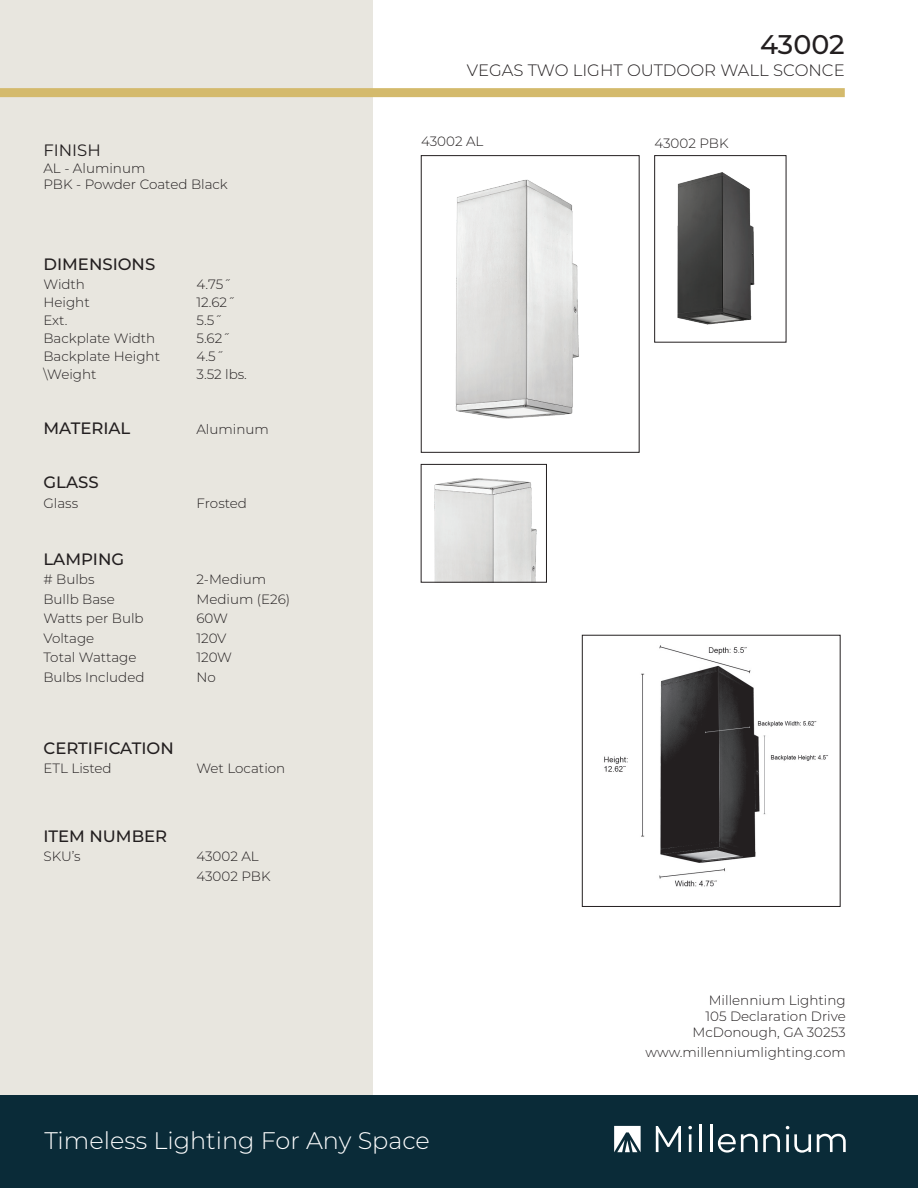
<style>
.page{position:relative;width:918px;height:1188px;background:#fff}
.page>*{position:absolute;margin:0;border:0;box-sizing:border-box;transform-origin:0 0}
.t1{font:500 27px "Montserrat";color:#231f20}
.t2{font:300 24px "Montserrat";color:#fff}
.t3{font:500 16.5px "Montserrat";color:#231f20}
.t4{font:300 16.5px "Montserrat";color:#231f20}
.t5{font:16.5px "Montserrat";color:#231f20}
.t6{font:300 13.5px "Montserrat";color:#231f20}
</style>
<div class="page">
<div style="left:0;top:0;width:373px;height:1188px;background:#e8e6df"></div>
<div style="left:0;top:1095px;width:918px;height:93px;background:#0a2b38"></div>
<div style="left:0;top:88px;width:845px;height:9px;background:#d4ba6c"></div>
<svg style="left:656px;top:1126px;width:25px;height:26px"></svg>
<svg style="left:688px;top:1126px;width:4px;height:26px"></svg>
<hr style="left:699px;top:1125px;width:3px;height:27px;background:#fff">
<hr style="left:710px;top:1125px;width:2px;height:27px;background:#fff">
<svg style="left:718px;top:1134px;width:62px;height:19px"></svg>
<svg style="left:786px;top:1126px;width:25px;height:27px"></svg>
<svg style="left:817px;top:1134px;width:29px;height:18px"></svg>
<svg style="left:614px;top:1126px;width:27px;height:26px"></svg>
<img style="left:455px;top:179px;width:124px;height:240px">
<div style="left:421px;top:155px;width:218px;height:298px;border:1px solid #231f20"></div>
<img style="left:677px;top:172px;width:78px;height:153px">
<div style="left:654px;top:155px;width:132px;height:187px;border:1px solid #231f20"></div>
<img style="left:604px;top:645px;width:225px;height:242px">
<div style="left:582px;top:635px;width:258px;height:272px;border:1px solid #231f20"></div>
<img style="left:434px;top:478px;width:103px;height:102px">
<div style="left:421px;top:464px;width:126px;height:118px;border:1px solid #231f20"></div>
<p class="t5" style="left:43px;top:139px;width:59px">FINISH</p>
<p class="t6" style="left:43px;top:159px;width:103px">AL - Aluminum</p>
<p class="t6" style="left:43px;top:175px;width:186px">PBK - Powder Coated Black</p>
<p class="t3" style="left:43px;top:253px;width:113px">DIMENSIONS</p>
<p class="t6" style="left:43px;top:275px;width:43px">Width</p>
<p class="t6" style="left:196px;top:275px;width:36px">4.75˝</p>
<p class="t6" style="left:43px;top:293px;width:48px">Height</p>
<p class="t6" style="left:196px;top:293px;width:40px">12.62˝</p>
<p class="t6" style="left:43px;top:311px;width:26px">Ext.</p>
<p class="t6" style="left:196px;top:311px;width:27px">5.5˝</p>
<p class="t6" style="left:43px;top:329px;width:113px">Backplate Width</p>
<p class="t6" style="left:196px;top:329px;width:35px">5.62˝</p>
<p class="t6" style="left:43px;top:347px;width:118px">Backplate Height</p>
<p class="t6" style="left:196px;top:347px;width:29px">4.5˝</p>
<p class="t6" style="left:43px;top:365px;width:55px">\Weight</p>
<p class="t6" style="left:196px;top:365px;width:52px">3.52 lbs.</p>
<p class="t3" style="left:43px;top:416px;width:88px">MATERIAL</p>
<p class="t6" style="left:196px;top:420px;width:74px">Aluminum</p>
<p class="t3" style="left:43px;top:471px;width:57px">GLASS</p>
<p class="t6" style="left:43px;top:494px;width:36px">Glass</p>
<p class="t6" style="left:196px;top:494px;width:52px">Frosted</p>
<p class="t3" style="left:43px;top:547px;width:82px">LAMPING</p>
<p class="t6" style="left:43px;top:570px;width:53px"># Bulbs</p>
<p class="t6" style="left:196px;top:570px;width:71px">2-Medium</p>
<p class="t6" style="left:43px;top:590px;width:73px">Bullb Base</p>
<p class="t6" style="left:196px;top:590px;width:95px">Medium (E26)</p>
<p class="t6" style="left:43px;top:609px;width:102px">Watts per Bulb</p>
<p class="t6" style="left:196px;top:609px;width:33px">60W</p>
<p class="t6" style="left:43px;top:629px;width:52px">Voltage</p>
<p class="t6" style="left:196px;top:629px;width:32px">120V</p>
<p class="t6" style="left:43px;top:648px;width:95px">Total Wattage</p>
<p class="t6" style="left:196px;top:648px;width:37px">120W</p>
<p class="t6" style="left:43px;top:668px;width:103px">Bulbs Included</p>
<p class="t6" style="left:196px;top:668px;width:21px">No</p>
<p class="t3" style="left:43px;top:736px;width:132px">CERTIFICATION</p>
<p class="t6" style="left:43px;top:759px;width:70px">ETL Listed</p>
<p class="t6" style="left:196px;top:759px;width:90px">Wet Location</p>
<p class="t3" style="left:43px;top:824px;width:125px">ITEM NUMBER</p>
<p class="t6" style="left:43px;top:847px;width:39px">SKU’s</p>
<p class="t6" style="left:196px;top:847px;width:64px">43002 AL</p>
<p class="t6" style="left:196px;top:867px;width:76px">43002 PBK</p>
<p class="t1" style="left:760px;top:25px;width:86px">43002</p>
<p class="t4" style="left:467px;top:59px;width:379px">VEGAS TWO LIGHT OUTDOOR WALL SCONCE</p>
<p class="t6" style="left:421px;top:132px;width:64px">43002 AL</p>
<p class="t6" style="left:654px;top:134px;width:76px">43002 PBK</p>
<p class="t6" style="left:709px;top:991px;width:139px">Millennium Lighting</p>
<p class="t6" style="left:705px;top:1007px;width:142px">105 Declaration Drive</p>
<p class="t6" style="left:692px;top:1023px;width:155px">McDonough, GA 30253</p>
<p class="t6" style="left:645px;top:1043px;width:202px">www.millenniumlighting.com</p>
<p class="t2" style="left:44px;top:1124px;width:387px">Timeless Lighting For Any Space</p>
</div>
